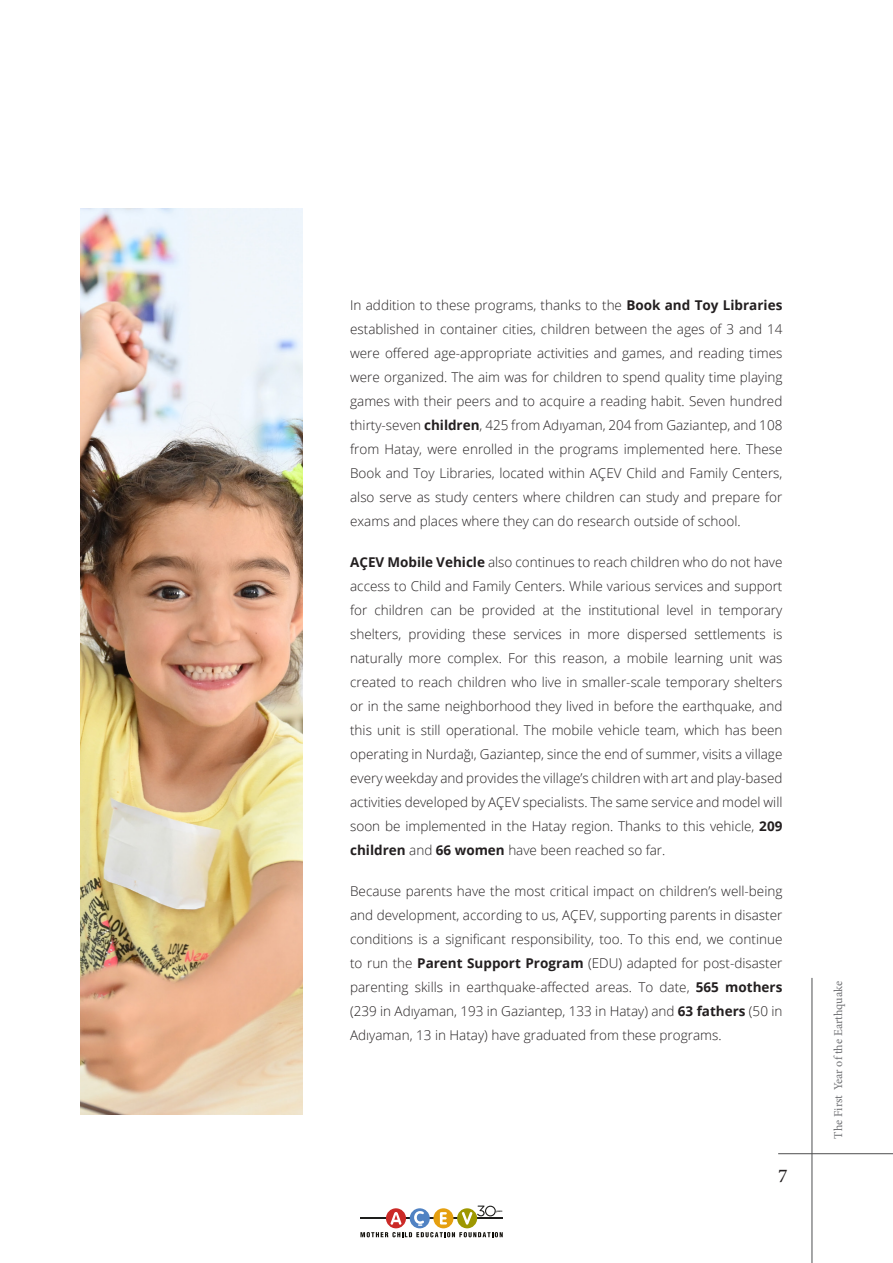
<style>
.page{position:relative;width:893px;height:1263px;background:#fff}
.page>*{position:absolute;margin:0;border:0;box-sizing:border-box;transform-origin:0 0}
.t1{font:500 19.5px "Minion Pro";color:#231f20}
.t2{font:300 13.5px/24px "Open Sans";color:#231f20;text-align:justify}
.t3{font:12px "Minion Pro";color:#6f7073}
.t4{font:700 2.7px "Gotham Rounded";letter-spacing:-.055em;color:#1d1d1b}
.s1{font-weight:700}
</style>
<div class="page">
<img style="left:81px;top:208px;width:222px;height:906px">
<hr style="left:812px;top:978px;width:1px;height:285px;background:#4e4f50">
<hr style="left:778px;top:1153px;width:115px;height:1px;background:#4e4f50">
<hr style="left:360px;top:1218px;width:143px;height:1px;background:#1e1e1c">
<div style="left:410px;top:1208px;width:20px;height:20px;background:#5082c3;border-radius:50%"></div>
<svg style="left:433px;top:1208px;width:20px;height:20px"></svg>
<div style="left:457px;top:1208px;width:20px;height:20px;background:#9e9800;border-radius:50%"></div>
<div style="left:386px;top:1208px;width:20px;height:20px;background:#cb2a27;border-radius:50%"></div>
<svg style="left:390px;top:1212px;width:11px;height:13px"></svg>
<svg style="left:440px;top:1212px;width:7px;height:12px"></svg>
<svg style="left:414px;top:1211px;width:10px;height:15px"></svg>
<svg style="left:360px;top:1232px;width:143px;height:5px"></svg>
<svg style="left:462px;top:1205px;width:34px;height:20px"></svg>
<p class="t2" style="left:350px;top:293px;width:434px">In addition to these programs, thanks to the <span class="s1">Book and Toy Libraries </span>established in container cities, children between the ages of 3 and 14 were offered age-appropriate activities and games, and reading times were organized. The aim was for children to spend quality time playing games with their peers and to acquire a reading habit. Seven hundred thirty-seven <span class="s1">children</span>, 425 from Adıyaman, 204 from Gaziantep, and 108 from Hatay, were enrolled in the programs implemented here. These Book and Toy Libraries, located within AÇEV Child and Family Centers, also serve as study centers where children can study and prepare for exams and places where they can do research outside of school.</p>
<p class="t2" style="left:350px;top:550px;width:434px"><span class="s1">AÇEV Mobile Vehicle</span> also continues to reach children who do not have access to Child and Family Centers. While various services and support for children can be provided at the institutional level in temporary shelters, providing these services in more dispersed settlements is naturally more complex. For this reason, a mobile learning unit was created to reach children who live in smaller-scale temporary shelters or in the same neighborhood they lived in before the earthquake, and this unit is still operational. The mobile vehicle team, which has been operating in Nurdağı, Gaziantep, since the end of summer, visits a village every weekday and provides the village’s children with art and play-based activities developed by AÇEV specialists. The same service and model will soon be implemented in the Hatay region. Thanks to this vehicle, <span class="s1">209 children</span> and <span class="s1">66 women</span> have been reached so far.</p>
<p class="t2" style="left:350px;top:879px;width:434px">Because parents have the most critical impact on children’s well-being and development, according to us, AÇEV, supporting parents in disaster conditions is a significant responsibility, too. To this end, we continue to run the <span class="s1">Parent Support Program</span> (EDU) adapted for post-disaster parenting skills in earthquake-affected areas. To date, <span class="s1">565 mothers </span>(239 in Adıyaman, 193 in Gaziantep, 133 in Hatay) and <span class="s1">63 fathers</span> (50 in Adıyaman, 13 in Hatay) have graduated from these programs.</p>
<p class="t4" style="left:496px;top:1209px;width:8px">years</p>
<h1 class="t1" style="left:778px;top:1163px;width:11px">7</h1>
<p class="t3" style="left:830px;top:1138px;width:159px;rotate:-90deg">The Firs t Year of the Earthquake</p>
</div>
